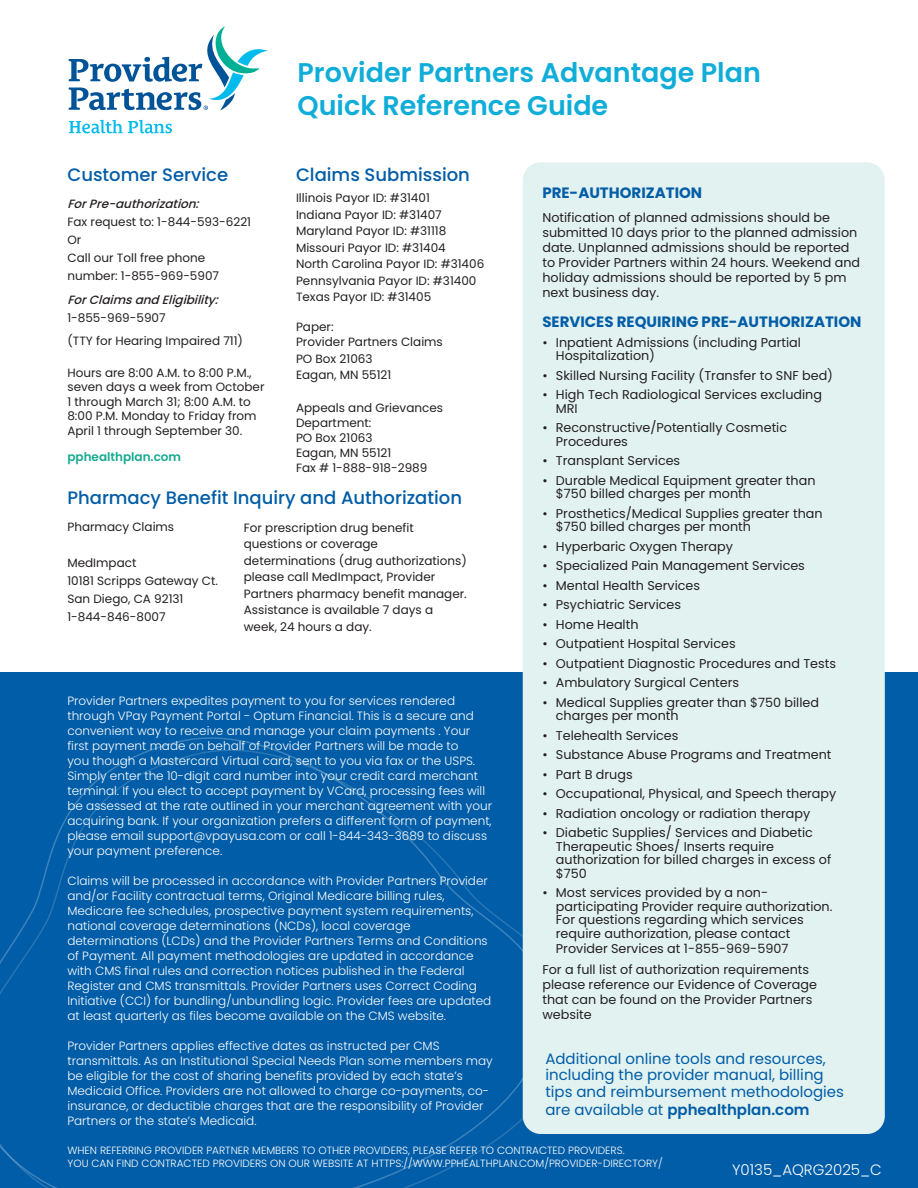
<style>
.page{position:relative;width:918px;height:1188px;background:#fff}
.page>*{position:absolute;margin:0;border:0;box-sizing:border-box;transform-origin:0 0}
.t1{font:600 27px "Poppins";color:#10add9}
.t2{font:500 18px "Poppins";color:#015da7}
.t3{font:15px/16.5px "Poppins";color:#015da7}
.t4{font:700 15px "Poppins";color:#015da7}
.t5{font:600 15px "Poppins";color:#015da7}
.t6{font:300 15px "Poppins";color:#fff}
.t7{font:12.75px/13.5px "Poppins";color:#242021}
.t8{font:300 12px/15px "Poppins";color:#fff}
.t9{font:12px/18px "Poppins";color:#242021}
.t10{font:12px/16.5px "Poppins";color:#231f20}
.t11{font:italic 500 12px/18px "Poppins";color:#242021}
.t12{font:600 12px "Poppins";color:#17aa90}
.t13{font:300 10.5px "Poppins";color:#fff}
.s1{font-weight:500;font-style:italic}
.s2{font-weight:400;font-style:normal}
.s3{font-weight:400}
</style>
<div class="page">
<div style="left:0;top:673px;width:918px;height:515px;background:#015da7"></div>
<svg style="left:0;top:736px;width:537px;height:452px"></svg>
<div style="left:523px;top:162px;width:362px;height:972px;background:#e2f2f0;border-radius:18px"></div>
<svg style="left:69px;top:120px;width:103px;height:13px"></svg>
<svg style="left:69px;top:26px;width:199px;height:84px"></svg>
<p class="t1" style="left:298px;top:57px;width:465px">Provider Partners Advantage Plan</p>
<p class="t1" style="left:298px;top:90px;width:312px">Quick Reference Guide</p>
<p class="t2" style="left:67px;top:165px;width:162px">Customer Service</p>
<p class="t9" style="left:67px;top:195px;width:185px"><span class="s1">ForPre-authorization:<br></span>Fax request to: 1-844-593-6221<br>Or<br>Call our Toll free phone number: 1-855-969-5907</p>
<p class="t11" style="left:67px;top:291px;width:157px">ForClaimsandEligibility:<br><span class="s2">1-855-969-5907</span></p>
<p class="t9" style="left:67px;top:332px;width:177px">(TTY for Hearing Impaired 711)</p>
<p class="t9" style="left:67px;top:366px;width:199px;line-height:14.4px">Hours are 8:00 A.M. to 8:00 P.M., seven days a week from October<br>1 through March 31; 8:00 A.M. to<br>8:00 P.M. Monday to Friday from<br>April 1 through September 30.</p>
<p class="t12" style="left:67px;top:450px;width:115px">pphealthplan.com</p>
<p class="t2" style="left:296px;top:165px;width:175px">Claims Submission</p>
<p class="t9" style="left:296px;top:189px;width:135px">Illinois Payor ID: #31401</p>
<p class="t9" style="left:296px;top:206px;width:147px">Indiana Payor ID: #31407</p>
<p class="t9" style="left:296px;top:222px;width:152px">Maryland Payor ID: #31118</p>
<p class="t9" style="left:296px;top:239px;width:151px">Missouri Payor ID: #31404</p>
<p class="t9" style="left:296px;top:255px;width:190px">North Carolina Payor ID: #31406</p>
<p class="t9" style="left:296px;top:272px;width:182px">Pennsylvania Payor ID: #31400</p>
<p class="t9" style="left:296px;top:288px;width:137px">Texas Payor ID: #31405</p>
<p class="t9" style="left:296px;top:318px;width:39px">Paper:</p>
<p class="t9" style="left:296px;top:333px;width:148px">Provider Partners Claims</p>
<p class="t9" style="left:296px;top:350px;width:78px">PO Box 21063</p>
<p class="t9" style="left:296px;top:366px;width:97px">Eagan, MN 55121</p>
<p class="t9" style="left:296px;top:399px;width:149px">Appeals and Grievances</p>
<p class="t9" style="left:296px;top:414px;width:77px">Department:</p>
<p class="t9" style="left:296px;top:429px;width:78px">PO Box 21063</p>
<p class="t9" style="left:296px;top:444px;width:97px">Eagan, MN 55121</p>
<p class="t9" style="left:296px;top:459px;width:133px">Fax # 1-888-918-2989</p>
<p class="t4" style="left:542px;top:184px;width:161px">PRE-AUTHORIZATION</p>
<p class="t7" style="left:542px;top:210px;width:319px;line-height:15px">Notification of planned admissions should be submitted 10 days prior to the planned admission date. Unplanned admissions should be reported to Provider Partners within 24 hours. Weekend and holiday admissions should be reported by 5 pm next business day.</p>
<p class="t4" style="left:542px;top:313px;width:321px">SERVICES REQUIRING PRE-AUTHORIZATION</p>
<p class="t7" style="left:556px;top:336px;width:247px;text-indent:-14px">• Inpatient Admissions (including Partial<br>Hospitalization)</p>
<p class="t7" style="left:542px;top:369px;width:292px">• Skilled Nursing Facility (Transfer to SNF bed)</p>
<p class="t7" style="left:556px;top:388px;width:268px;text-indent:-14px">• High Tech Radiological Services excluding<br>MRI</p>
<p class="t7" style="left:556px;top:421px;width:233px;text-indent:-14px">• Reconstructive/Potentially Cosmetic<br>Procedures</p>
<p class="t7" style="left:542px;top:454px;width:139px">• Transplant Services</p>
<p class="t7" style="left:556px;top:474px;width:261px;text-indent:-14px">• Durable Medical Equipment greater than $750 billed charges per month</p>
<p class="t7" style="left:556px;top:507px;width:268px;text-indent:-14px">• Prosthetics/Medical Supplies greater than $750 billed charges per month</p>
<p class="t7" style="left:542px;top:540px;width:192px">• Hyperbaric Oxygen Therapy</p>
<p class="t7" style="left:542px;top:559px;width:264px">• Specialized Pain Management Services</p>
<p class="t7" style="left:542px;top:579px;width:159px">• Mental Health Services</p>
<p class="t7" style="left:542px;top:598px;width:140px">• Psychiatric Services</p>
<p class="t7" style="left:542px;top:618px;width:98px">• Home Health</p>
<p class="t7" style="left:542px;top:637px;width:195px">• Outpatient Hospital Services</p>
<p class="t7" style="left:542px;top:657px;width:295px">• Outpatient Diagnostic Procedures and Tests</p>
<p class="t7" style="left:542px;top:676px;width:198px">• Ambulatory Surgical Centers</p>
<p class="t7" style="left:556px;top:696px;width:265px;text-indent:-14px">• Medical Supplies greater than $750 billed charges per month</p>
<p class="t7" style="left:542px;top:729px;width:138px">• Telehealth Services</p>
<p class="t7" style="left:542px;top:748px;width:291px">• Substance Abuse Programs and Treatment</p>
<p class="t7" style="left:542px;top:768px;width:92px">• Part B drugs</p>
<p class="t7" style="left:542px;top:787px;width:296px">• Occupational, Physical, and Speech therapy</p>
<p class="t7" style="left:542px;top:807px;width:269px">• Radiation oncology or radiation therapy</p>
<p class="t7" style="left:556px;top:826px;width:277px;text-indent:-14px">• Diabetic Supplies/ Services and Diabetic<br>Therapeutic Shoes/ Inserts require authorization for billed charges in excess of $750</p>
<p class="t7" style="left:556px;top:886px;width:278px;text-indent:-14px">• Most services provided by a non&shy;participating Provider require authorization.<br>For questions regarding which services require authorization, please contact</p>
<p class="t7" style="left:556px;top:942px;width:234px">Provider Services at 1-855-969-5907</p>
<p class="t7" style="left:542px;top:962px;width:276px;line-height:15px">For a full list of authorization requirements please reference our Evidence of Coverage that can be found on the Provider Partners website</p>
<p class="t2" style="left:67px;top:488px;width:396px">Pharmacy Benefit Inquiry and Authorization</p>
<p class="t10" style="left:67px;top:519px;width:108px">Pharmacy Claims</p>
<p class="t10" style="left:67px;top:555px;width:71px">MedImpact</p>
<p class="t10" style="left:67px;top:573px;width:152px">10181 Scripps Gateway Ct.</p>
<p class="t10" style="left:67px;top:591px;width:118px">San Diego, CA 92131</p>
<p class="t10" style="left:67px;top:609px;width:100px">1-844-846-8007</p>
<p class="t10" style="left:244px;top:519px;width:225px">For prescription drug benefit questions or coverage determinations (drug authorizations) please call MedImpact, Provider<br>Partners pharmacy benefit manager.<br>Assistance is available 7 days a week, 24 hours a day.</p>
<p class="t8" style="left:67px;top:693px;width:426px">Provider Partners expedites payment to you for services rendered through VPay Payment Portal - Optum Financial. This is a secure and convenient way to receive and manage your claim payments . Your first payment made on behalf of Provider Partners will be made to<br>you though a Mastercard Virtual card, sent to you via fax or the USPS.<br>Simply enter the 10-digit card number into your credit card merchant terminal. If you elect to accept payment by VCard, processing fees will be assessed at the rate outlined in your merchant agreement with your acquiring bank. If your organization prefers a different form of payment, please email support@vpayusa.com or call 1-844-343-3689 to discuss your payment preference.</p>
<p class="t8" style="left:67px;top:873px;width:425px">Claims will be processed in accordance with Provider Partners Provider and/or Facility contractual terms, Original Medicare billing rules, Medicare fee schedules, prospective payment system requirements, national coverage determinations (NCDs), local coverage determinations (LCDs) and the Provider Partners Terms and Conditions of Payment. All payment methodologies are updated in accordance with CMS final rules and correction notices published in the Federal Register and CMS transmittals. Provider Partners uses Correct Coding Initiative (CCI) for bundling/unbundling logic. Provider fees are updated at least quarterly as files become available on the CMS website.</p>
<p class="t8" style="left:67px;top:1038px;width:427px">Provider Partners applies effective dates as instructed per CMS transmittals. As an Institutional Special Needs Plan some members may be eligible for the cost of sharing benefits provided by each state’s Medicaid Office. Providers are not allowed to charge co-payments, co&shy;insurance, or deductible charges that are the responsibility of Provider Partners or the state’s Medicaid.</p>
<p class="t3" style="left:545px;top:1051px;width:300px">Additional online tools and resources, including the provider manual, billing tips and reimbursement methodologies</p>
<p class="t5" style="left:545px;top:1101px;width:266px"><span class="s3">are available at</span> pphealthplan.com</p>
<p class="t13" style="left:68px;top:1144px;width:559px">WHEN REFERRING PROVIDER PARTNER MEMBERS TO OTHER PROVIDERS, PLEASE REFER TO CONTRACTED PROVIDERS.</p>
<p class="t13" style="left:68px;top:1157px;width:597px">YOU CAN FIND CONTRACTED PROVIDERS ON OUR WEBSITE AT HTTPS://WWW.PPHEALTHPLAN.COM/PROVIDER-DIRECTORY/</p>
<p class="t6" style="left:732px;top:1161px;width:151px">Y0135_AQRG2025_C</p>
</div>
